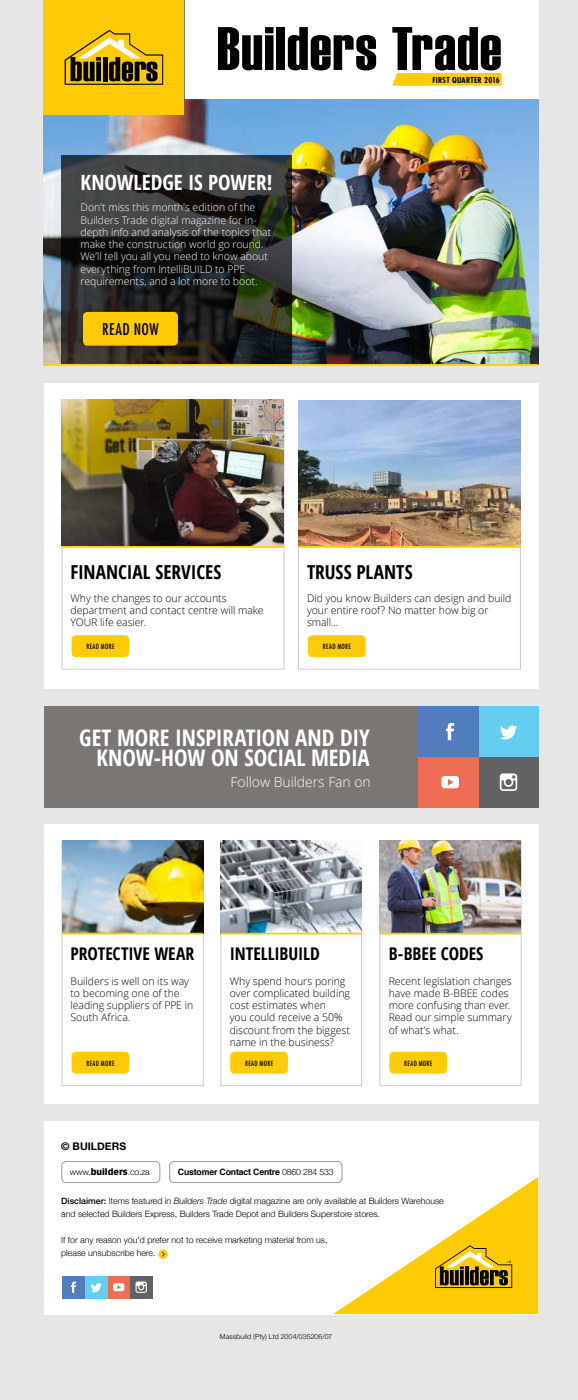
<style>
.page{position:relative;width:578px;height:1400px;background:#e6e6e6}
.page>*{position:absolute;margin:0;border:0;box-sizing:border-box;transform-origin:0 0}
.t1{font:61.25px "Haettenschweiler";letter-spacing:.015em;color:#000}
.t2{font:700 condensed 22.75px/20.2px "Open Sans";color:#fff;text-align:right}
.t3{font:700 condensed 21px "Open Sans";color:#fff}
.t4{font:700 condensed 19.25px "Open Sans";color:#000}
.t5{font:700 condensed 17.5px "Open Sans";color:#000}
.t6{font:condensed 15.75px "Futura Std";letter-spacing:.03em;color:#000}
.t7{font:300 14px "Open Sans";letter-spacing:-.005em;color:#fff}
.t8{font:300 10.5px/12.2px "Open Sans";letter-spacing:-.005em;color:#000}
.t9{font:300 10.5px/12.2px "Open Sans";letter-spacing:-.005em;color:#fff}
.t10{font:700 10.5px "Helvetica Neue";color:#000}
.t11{font:300 8.75px/13.1px "Helvetica Neue";color:#000}
.t12{font:700 8.75px "Helvetica";letter-spacing:-.02em;color:#000}
.t13{font:700 condensed 7.96px "Futura Std";letter-spacing:.025em;color:#000}
.t14{font:condensed 7px "Futura Std";letter-spacing:.045em;color:#000}
.t15{font:300 7px "Helvetica Neue";letter-spacing:.015em;color:#000}
.s1{font-family:"Vectora LH";font-weight:900}
.s2{font-family:"Helvetica Neue";font-weight:300}
.s3{font-weight:500}
.s4{font-style:italic}
</style>
<div class="page">
<div style="left:44px;top:0;width:494px;height:100px;background:#fff"></div>
<img style="left:44px;top:100px;width:494px;height:264px">
<hr style="left:184px;top:0;width:1px;height:100px;background:#000">
<div style="left:44px;top:0;width:140px;height:115px;background:#ffcb04"></div>
<svg style="left:65px;top:30px;width:98px;height:55px"></svg>
<svg style="left:62px;top:156px;width:229px;height:208px;background:#292b28"></svg>
<hr style="left:44px;top:364px;width:494px;height:2px;background:#ffcb04">
<div style="left:44px;top:383px;width:494px;height:306px;background:#fff"></div>
<div style="left:62px;top:400px;width:222px;height:269px;background:#fff;border:1px solid #ccc"></div>
<div style="left:298px;top:400px;width:222px;height:269px;background:#fff;border:1px solid #ccc"></div>
<div style="left:71px;top:635px;width:58px;height:22px;background:#ffcb04;border-radius:4px"></div>
<div style="left:308px;top:635px;width:57px;height:22px;background:#ffcb04;border-radius:4px"></div>
<hr style="left:62px;top:546px;width:222px;height:2px;background:#ffcb04">
<hr style="left:298px;top:546px;width:222px;height:2px;background:#ffcb04">
<img style="left:62px;top:400px;width:221px;height:146px">
<div style="left:44px;top:824px;width:494px;height:280px;background:#fff"></div>
<div style="left:62px;top:841px;width:141px;height:245px;background:#fff;border:1px solid #ccc"></div>
<div style="left:220px;top:841px;width:141px;height:245px;background:#fff;border:1px solid #ccc"></div>
<div style="left:379px;top:841px;width:142px;height:245px;background:#fff;border:1px solid #ccc"></div>
<img style="left:220px;top:841px;width:141px;height:92px">
<div style="left:71px;top:1052px;width:58px;height:22px;background:#ffcb04;border-radius:4px"></div>
<div style="left:230px;top:1052px;width:58px;height:22px;background:#ffcb04;border-radius:4px"></div>
<div style="left:389px;top:1052px;width:58px;height:22px;background:#ffcb04;border-radius:4px"></div>
<img style="left:379px;top:841px;width:141px;height:93px">
<img style="left:62px;top:841px;width:141px;height:92px">
<hr style="left:62px;top:933px;width:141px;height:1px;background:#ffcb04">
<hr style="left:220px;top:933px;width:141px;height:1px;background:#ffcb04">
<hr style="left:380px;top:933px;width:141px;height:1px;background:#ffcb04">
<div style="left:83px;top:312px;width:95px;height:34px;background:#ffcb04;border-radius:4px"></div>
<img style="left:298px;top:400px;width:222px;height:146px">
<div style="left:44px;top:1121px;width:494px;height:193px;background:#fff"></div>
<svg style="left:158px;top:1249px;width:10px;height:10px"></svg>
<svg style="left:162px;top:1252px;width:3px;height:4px"></svg>
<svg style="left:333px;top:1177px;width:205px;height:137px"></svg>
<div style="left:62px;top:1276px;width:23px;height:22px;background:#517cbe"></div>
<svg style="left:71px;top:1282px;width:5px;height:11px"></svg>
<div style="left:107px;top:1276px;width:23px;height:22px;background:#ed6c52"></div>
<svg style="left:113px;top:1283px;width:11px;height:8px"></svg>
<div style="left:85px;top:1276px;width:22px;height:22px;background:#65cdf0"></div>
<svg style="left:91px;top:1283px;width:11px;height:9px"></svg>
<div style="left:130px;top:1276px;width:22px;height:22px;background:#606264"></div>
<svg style="left:135px;top:1282px;width:12px;height:11px"></svg>
<div style="left:61px;top:1161px;width:99px;height:22px;border:1px solid #999;border-radius:4px"></div>
<div style="left:169px;top:1161px;width:173px;height:22px;border:1px solid #999;border-radius:4px"></div>
<svg style="left:392px;top:73px;width:109px;height:13px"></svg>
<div style="left:44px;top:706px;width:494px;height:102px;background:#7a7673"></div>
<div style="left:478px;top:706px;width:60px;height:51px;background:#65cdf0"></div>
<div style="left:418px;top:706px;width:60px;height:51px;background:#517cbe"></div>
<div style="left:478px;top:757px;width:60px;height:51px;background:#606264"></div>
<div style="left:418px;top:757px;width:60px;height:51px;background:#ed6c52"></div>
<svg style="left:446px;top:723px;width:8px;height:17px"></svg>
<svg style="left:441px;top:776px;width:18px;height:12px"></svg>
<svg style="left:500px;top:725px;width:17px;height:15px"></svg>
<svg style="left:499px;top:773px;width:18px;height:18px"></svg>
<h1 class="t1" style="left:217px;top:7px;width:286px">Builders Trade</h1>
<h3 class="t3" style="left:81px;top:170px;width:193px">KNOWLEDGE IS POWER!</h3>
<p class="t9" style="left:81px;top:202px;width:192px">Don’t miss this month’s edition of the Builders Trade digital magazine for in&shy;depth info and analysis of the topics that make the construction world go round.<br>We’ll tell you all you need to know about everything from IntelliBUILD to PPE requirements, and a lot more to boot.</p>
<h3 class="t6" style="left:102px;top:320px;width:58px">READ NOW</h3>
<p class="t13" style="left:432px;top:75px;width:69px">FIRST QUARTER 2016</p>
<h3 class="t4" style="left:70px;top:561px;width:152px">FINANCIAL SERVICES</h3>
<p class="t8" style="left:70px;top:592px;width:194px">Why the changes to our accounts department and contact centre will make<br>YOUR life easier.</p>
<h3 class="t4" style="left:307px;top:561px;width:107px">TRUSS PLANTS</h3>
<p class="t8" style="left:307px;top:592px;width:206px">Did you know Builders can design and build your entire roof? No matter how big or small...</p>
<p class="t14" style="left:86px;top:642px;width:29px">READ MORE</p>
<p class="t14" style="left:323px;top:642px;width:29px">READ MORE</p>
<h2 class="t2" style="left:79px;top:728px;width:292px">GET MORE INSPIRATION AND DIY<br>KNOW-HOW ON SOCIAL MEDIA</h2>
<h3 class="t7" style="left:230px;top:774px;width:142px">Follow Builders Fan on</h3>
<h3 class="t5" style="left:70px;top:944px;width:125px">PROTECTIVE WEAR</h3>
<p class="t8" style="left:70px;top:975px;width:124px">Builders is well on its way to becoming one of the leading suppliers of PPE in<br>South Africa.</p>
<h3 class="t5" style="left:230px;top:944px;width:91px">INTELLIBUILD</h3>
<p class="t8" style="left:230px;top:975px;width:122px">Why spend hours poring over complicated building cost estimates when<br>you could receive a 50% discount from the biggest name in the business?</p>
<h3 class="t5" style="left:388px;top:944px;width:96px">B-BBEE CODES</h3>
<p class="t8" style="left:388px;top:975px;width:124px">Recent legislation changes have made B-BBEE codes more confusing than ever.<br>Read our simple summary of what’s what.</p>
<p class="t14" style="left:86px;top:1059px;width:29px">READ MORE</p>
<p class="t14" style="left:245px;top:1059px;width:29px">READ MORE</p>
<p class="t14" style="left:404px;top:1059px;width:29px">READ MORE</p>
<p class="t10" style="left:61px;top:1138px;width:66px">© BUILDERS</p>
<p class="t11" style="left:70px;top:1165px;width:81px">www.<span class="s1">builders</span>.co.za</p>
<p class="t12" style="left:178px;top:1165px;width:157px">Customer Contact Centre <span class="s2">0860 284 533</span></p>
<p class="t11" style="left:61px;top:1194px;width:384px"><span class="s3">Disclaimer:</span> Items featured in <span class="s4">Builders Trade</span> digital magazine are only available at Builders Warehouse and selected Builders Express, Builders Trade Depot and Builders Superstore stores.</p>
<p class="t11" style="left:61px;top:1233px;width:267px">If for any reason you'd prefer not to receive marketing material from us, please unsubscribe here.</p>
<p class="t15" style="left:220px;top:1330px;width:114px">Massbuild (Pty) Ltd 2004/035206/07</p>
</div>
